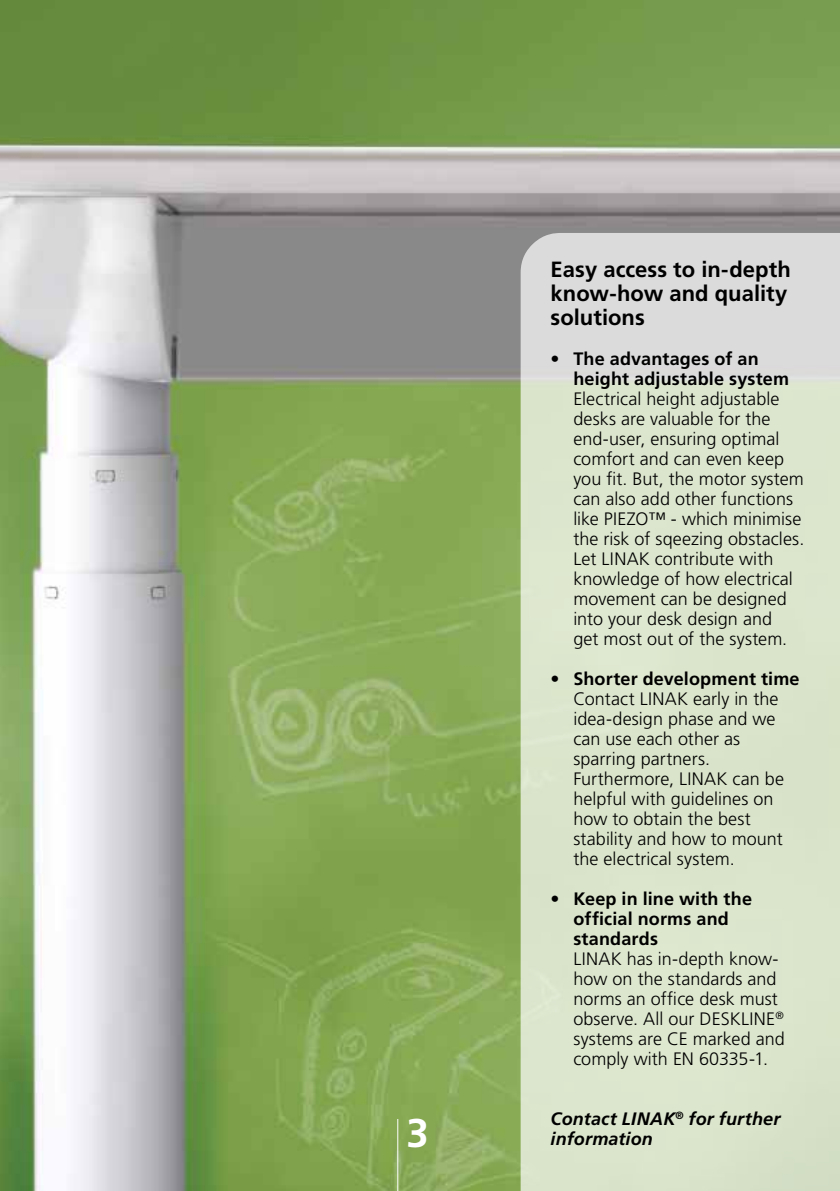
<style>
.page{position:relative;width:840px;height:1191px;background:#fff}
.page>*{position:absolute;margin:0;border:0;box-sizing:border-box;transform-origin:0 0}
.t1{font:700 40px "Frutiger LT Pro";color:#fff}
.t2{font:700 22px/24px "Frutiger LT Pro";color:#000}
.t3{font:300 18px/20px "Frutiger LT Pro";letter-spacing:.005em;color:#000}
.t4{font:700 18px/20px "Frutiger LT Pro";letter-spacing:.01em;color:#000}
.t5{font:italic 700 18px "Frutiger LT Pro";letter-spacing:.01em;color:#000}
</style>
<div class="page">
<img style="left:0;top:0;width:839px;height:1191px">
<svg style="left:518px;top:231px;width:321px;height:960px;background:#dae2cd"></svg>
<hr style="left:397px;top:1119px;width:1px;height:72px;background:#fff">
<h1 class="t1" style="left:406px;top:1110px;width:24px">3</h1>
<p class="t2" style="left:550px;top:257px;width:241px">Easy access to in-depth know-how and quality solutions</p>
<p class="t4" style="left:573px;top:349px;width:217px;text-indent:-23px">• The advantages of an height adjustable system</p>
<p class="t3" style="left:573px;top:389px;width:232px">Electrical height adjustable desks are valuable for the end-user, ensuring optimal comfort and can even keep you fit. But, the motor system can also add other functions like PIEZO™ - which minimise the risk of sqeezing obstacles.<br>Let LINAK contribute with knowledge of how electrical movement can be designed into your desk design and<br>get most out of the system.</p>
<p class="t4" style="left:550px;top:669px;width:250px">• Shorter development time</p>
<p class="t3" style="left:573px;top:689px;width:212px">Contact LINAK early in the idea-design phase and we can use each other as sparring partners.<br>Furthermore, LINAK can be helpful with guidelines on how to obtain the best stability and how to mount the electrical system.</p>
<p class="t4" style="left:573px;top:889px;width:180px;text-indent:-23px">• Keep in line with the official norms and standards</p>
<p class="t3" style="left:573px;top:949px;width:213px">LINAK has in-depth know&shy;how on the standards and norms an office desk must observe. All our DESKLINE<sup>® </sup>systems are CE marked and comply with EN 60335-1.</p>
<p class="t5" style="left:550px;top:1108px;width:231px">Contact LINAK<sup>®</sup> for further</p>
<p class="t5" style="left:550px;top:1128px;width:104px">information</p>
</div>
